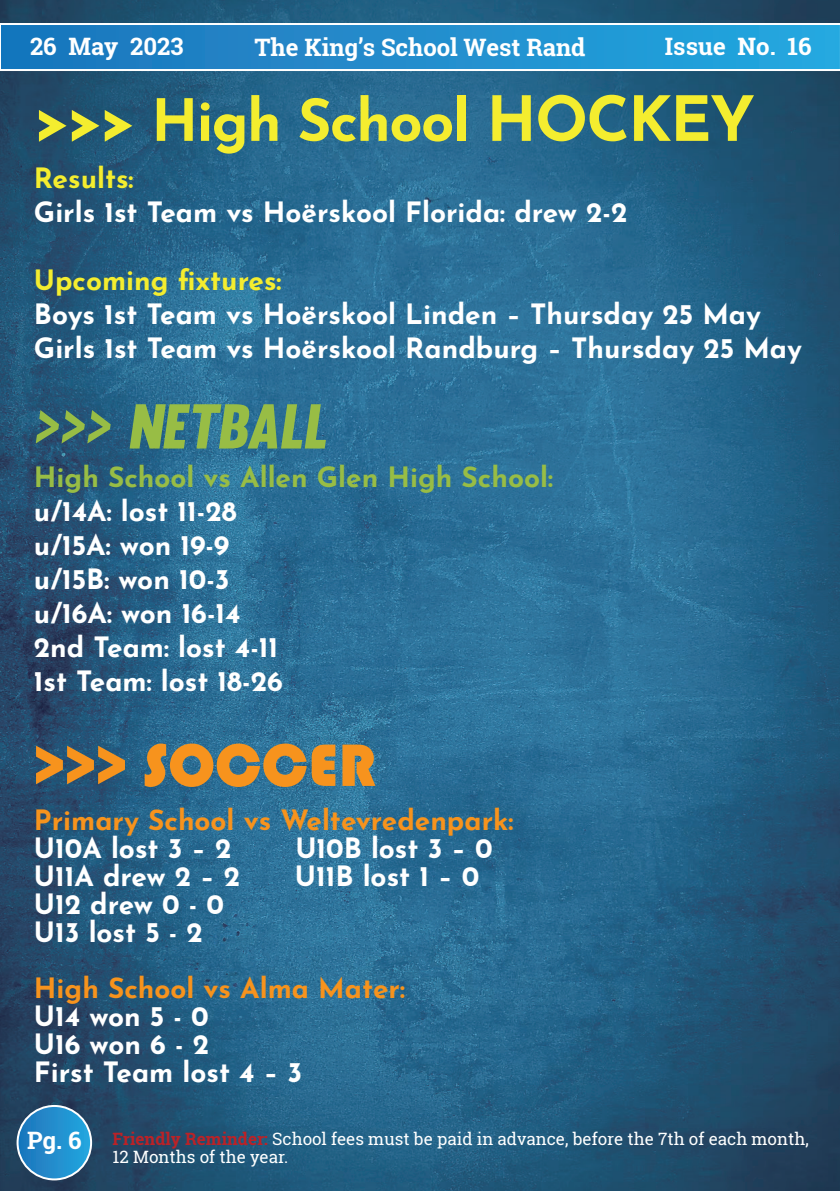
<style>
.page{position:relative;width:840px;height:1191px;background:#fff}
.page>*{position:absolute;margin:0;border:0;box-sizing:border-box;transform-origin:0 0}
.t1{font:62px "Muro Slant";color:#98bd45}
.t2{font:62px "Bauhaus 93";color:#f7931d}
.t3{font:700 58px "Josefin Sans";letter-spacing:-.025em;color:#f4ed2f}
.t4{font:700 28px/34px "Josefin Sans";color:#fff}
.t5{font:700 28px "Josefin Sans";color:#f7931d}
.t6{font:700 28px "Josefin Sans";color:#98bd45}
.t7{font:700 28px "Josefin Sans";color:#f4ed2f}
.t8{font:700 24px "Roboto Slab";color:#fff}
.t9{font:17px/18.4px "Roboto Slab";color:#fff}
.s1{font-size:62px}
.s2{font-weight:700;color:#bb2227}
</style>
<div class="page">
<img style="left:0;top:0;width:839px;height:1191px">
<svg style="left:18px;top:1106px;width:73px;height:73px;background:#2790ce"></svg>
<div style="left:17px;top:1105px;width:75px;height:75px;border:2px solid #fff;border-radius:50%"></div>
<svg style="left:0;top:23px;width:839px;height:48px;background:#3297d1"></svg>
<p class="t8" style="left:30px;top:30px;width:155px">26 May 2023</p>
<p class="t8" style="left:254px;top:31px;width:332px">The King’s School West Rand</p>
<p class="t8" style="left:664px;top:30px;width:148px">Issue No. 16</p>
<h2 class="t3" style="left:34px;top:69px;width:722px"><span class="s1">&gt;&gt;&gt;</span> High School <span class="s1">HOCKEY</span></h2>
<p class="t7" style="left:34px;top:153px;width:101px">Results:</p>
<p class="t4" style="left:34px;top:191px;width:594px">Girls 1st Team vs Hoërskool Florida: drew 2-2</p>
<p class="t7" style="left:34px;top:255px;width:249px">Upcoming fixtures:</p>
<p class="t4" style="left:34px;top:293px;width:769px">Boys 1st Team vs Hoërskool Linden – Thursday 25 May<br>Girls 1st Team vs Hoërskool Randburg – Thursday 25 May</p>
<h1 class="t1" style="left:34px;top:389px;width:295px">&gt;&gt;&gt; Netball</h1>
<p class="t6" style="left:34px;top:453px;width:520px">High School vs Allen Glen High School:</p>
<p class="t4" style="left:34px;top:490px;width:250px">u/14A: lost 11-28 u/15A: won 19-9 u/15B: won 10-3 u/16A: won 16-14<br>2nd Team: lost 4-11<br>1st Team: lost 18-26</p>
<h1 class="t2" style="left:34px;top:730px;width:343px">&gt;&gt;&gt; SOCCER</h1>
<p class="t5" style="left:34px;top:795px;width:481px">Primary School vs Weltevredenpark:</p>
<p class="t4" style="left:34px;top:827px;width:199px">U10A lost 3 – 2</p>
<p class="t4" style="left:295px;top:827px;width:199px">U10B lost 3 – 0</p>
<p class="t4" style="left:34px;top:855px;width:208px">U11A drew 2 – 2</p>
<p class="t4" style="left:295px;top:855px;width:186px">U11B lost 1 – 0</p>
<p class="t4" style="left:34px;top:886px;width:191px;line-height:28px">U12 drew 0 - 0<br>U13 lost 5 - 2</p>
<p class="t5" style="left:34px;top:963px;width:372px">High School vs Alma Mater:</p>
<p class="t4" style="left:34px;top:998px;width:269px;line-height:28px">U14 won 5 - 0<br>U16 won 6 - 2<br>First Team lost 4 – 3</p>
<p class="t8" style="left:27px;top:1124px;width:56px">Pg. 6</p>
<p class="t9" style="left:113px;top:1129px;width:697px"><span class="s2">Friendly Reminder:</span> School fees must be paid in advance, before the 7th of each month,<br>12 Months of the year.</p>
</div>
